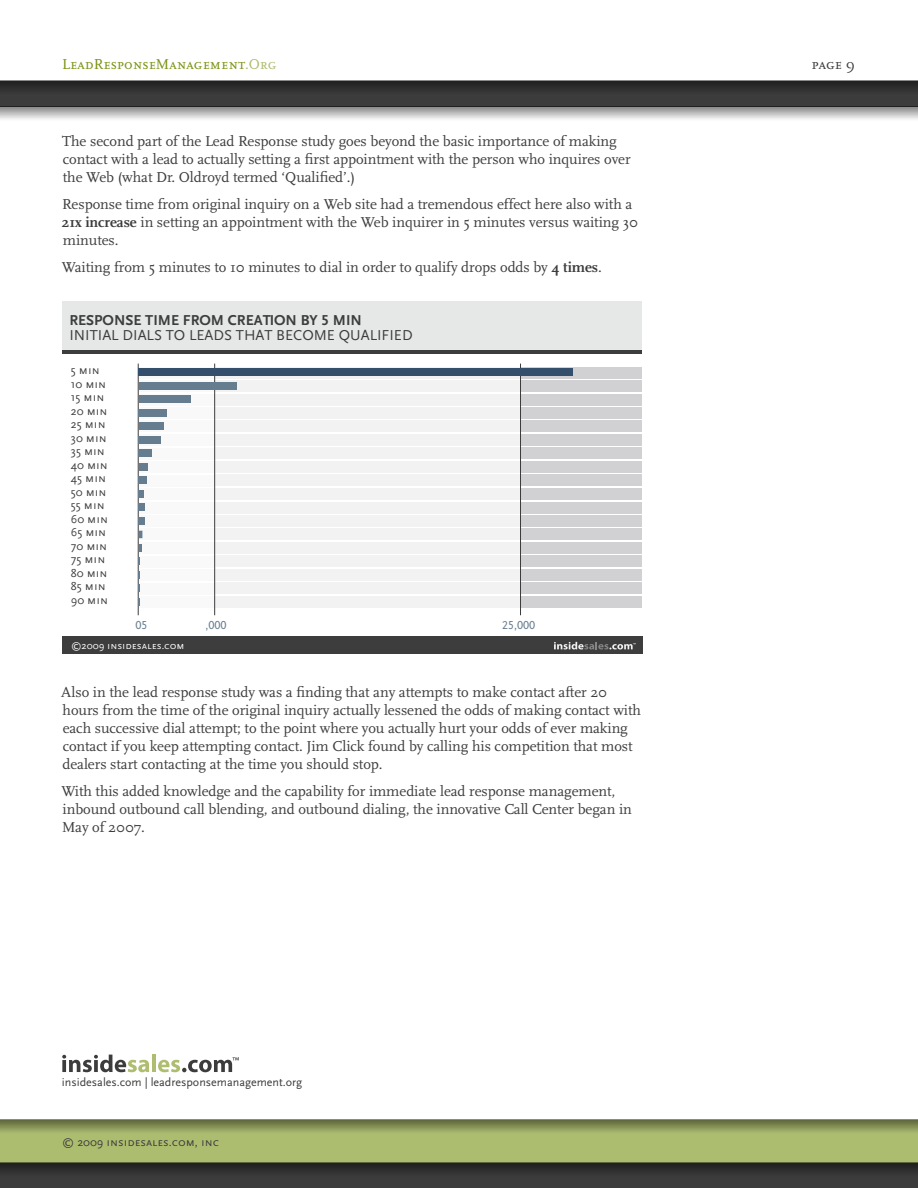
<style>
.page{position:relative;width:918px;height:1188px;background:#fff}
.page>*{position:absolute;margin:0;border:0;box-sizing:border-box;transform-origin:0 0}
.body_1{font:15px/18px "Scala";letter-spacing:-.005em;color:#3c3c3c}
.t1{font:15px "Scala Sans Caps";color:#3d3d3d}
.t2{font:700 15px "Scala Sans";color:#3d3d3d}
.t3{font:15px "Scala Caps";color:#799210}
.t4{font:15px "Scala Caps";color:#3c3c3c}
.t5{font:12px/13.5px "Scala Sans Caps";color:#3d3d3d}
.t6{font:12px "Scala Sans";color:#3c3c3c}
.t7{font:12px "Scala Sans Caps";color:#3c3c3c}
.t8{font:12px "Scala Sans Caps";color:#667d8f}
.t9{font:10.5px "Scala Sans Caps";color:#fff}
.s1{color:#aebd6f}
.s2{font-family:"Scala"}
.s3{font-weight:700}
.s4{font-family:"Scala Sans Figures"}
.s5{font-family:"Scala Sans"}
</style>
<div class="page">
<svg style="left:0;top:81px;width:918px;height:25px;background:#343434"></svg>
<div style="left:0;top:1162px;width:918px;height:26px;background:#3c3c3c"></div>
<svg style="left:0;top:1120px;width:918px;height:42px;background:#9fae67"></svg>
<img style="left:0;top:1162px;width:918px;height:10px">
<img style="left:0;top:106px;width:918px;height:13px">
<svg style="left:62px;top:1055px;width:87px;height:17px"></svg>
<hr style="left:152px;top:1055px;width:4px;height:17px;background:#aebd6f">
<svg style="left:158px;top:1057px;width:81px;height:15px"></svg>
<div style="left:63px;top:636px;width:580px;height:18px;background:#3d3d3d"></div>
<svg style="left:554px;top:642px;width:82px;height:7px"></svg>
<div style="left:520px;top:421px;width:122px;height:11px;background:#d1d1d4"></div>
<div style="left:520px;top:367px;width:122px;height:11px;background:#d1d1d4"></div>
<div style="left:520px;top:380px;width:122px;height:12px;background:#d1d1d4"></div>
<div style="left:520px;top:394px;width:122px;height:11px;background:#d1d1d4"></div>
<div style="left:520px;top:407px;width:122px;height:12px;background:#d1d1d4"></div>
<div style="left:520px;top:488px;width:122px;height:12px;background:#d1d1d4"></div>
<div style="left:520px;top:434px;width:122px;height:12px;background:#d1d1d4"></div>
<div style="left:520px;top:448px;width:122px;height:11px;background:#d1d1d4"></div>
<div style="left:520px;top:461px;width:122px;height:12px;background:#d1d1d4"></div>
<div style="left:520px;top:475px;width:122px;height:11px;background:#d1d1d4"></div>
<div style="left:520px;top:556px;width:122px;height:11px;background:#d1d1d4"></div>
<div style="left:520px;top:502px;width:122px;height:11px;background:#d1d1d4"></div>
<div style="left:520px;top:515px;width:122px;height:12px;background:#d1d1d4"></div>
<div style="left:520px;top:529px;width:122px;height:11px;background:#d1d1d4"></div>
<div style="left:520px;top:542px;width:122px;height:12px;background:#d1d1d4"></div>
<div style="left:520px;top:569px;width:122px;height:12px;background:#d1d1d4"></div>
<div style="left:520px;top:583px;width:122px;height:11px;background:#d1d1d4"></div>
<div style="left:520px;top:596px;width:122px;height:11px;background:#d1d1d4"></div>
<div style="left:138px;top:421px;width:77px;height:11px;background:#f9f9f9"></div>
<svg style="left:139px;top:368px;width:75px;height:1px"></svg>
<div style="left:138px;top:380px;width:77px;height:12px;background:#f9f9f9"></div>
<svg style="left:139px;top:395px;width:52px;height:8px"></svg>
<div style="left:138px;top:407px;width:77px;height:12px;background:#f9f9f9"></div>
<div style="left:138px;top:434px;width:77px;height:12px;background:#f9f9f9"></div>
<div style="left:138px;top:448px;width:77px;height:11px;background:#f9f9f9"></div>
<div style="left:138px;top:461px;width:77px;height:12px;background:#f9f9f9"></div>
<div style="left:138px;top:475px;width:77px;height:11px;background:#f9f9f9"></div>
<div style="left:138px;top:488px;width:77px;height:12px;background:#f9f9f9"></div>
<div style="left:138px;top:529px;width:77px;height:11px;background:#f9f9f9"></div>
<div style="left:138px;top:502px;width:77px;height:11px;background:#f9f9f9"></div>
<div style="left:138px;top:515px;width:77px;height:12px;background:#f9f9f9"></div>
<div style="left:138px;top:542px;width:77px;height:12px;background:#f9f9f9"></div>
<div style="left:138px;top:556px;width:77px;height:11px;background:#f9f9f9"></div>
<div style="left:138px;top:569px;width:77px;height:12px;background:#f9f9f9"></div>
<div style="left:138px;top:583px;width:77px;height:11px;background:#f9f9f9"></div>
<div style="left:138px;top:596px;width:77px;height:12px;background:#f9f9f9"></div>
<hr style="left:62px;top:350px;width:580px;height:4px;background:#3d3d3d">
<div style="left:215px;top:421px;width:305px;height:11px;background:#f2f2f2"></div>
<svg style="left:215px;top:367px;width:305px;height:11px"></svg>
<div style="left:215px;top:380px;width:305px;height:12px;background:#f2f2f2"></div>
<div style="left:215px;top:394px;width:305px;height:11px;background:#f2f2f2"></div>
<div style="left:215px;top:407px;width:305px;height:12px;background:#f2f2f2"></div>
<div style="left:215px;top:488px;width:305px;height:12px;background:#f2f2f2"></div>
<div style="left:215px;top:434px;width:305px;height:12px;background:#f2f2f2"></div>
<div style="left:215px;top:448px;width:305px;height:11px;background:#f2f2f2"></div>
<div style="left:215px;top:461px;width:305px;height:12px;background:#f2f2f2"></div>
<div style="left:215px;top:475px;width:305px;height:11px;background:#f2f2f2"></div>
<div style="left:215px;top:529px;width:305px;height:11px;background:#f2f2f2"></div>
<div style="left:215px;top:502px;width:305px;height:11px;background:#f2f2f2"></div>
<div style="left:215px;top:515px;width:305px;height:12px;background:#f2f2f2"></div>
<div style="left:215px;top:596px;width:305px;height:11px;background:#f2f2f2"></div>
<div style="left:215px;top:542px;width:305px;height:12px;background:#f2f2f2"></div>
<div style="left:215px;top:556px;width:305px;height:11px;background:#f2f2f2"></div>
<div style="left:215px;top:569px;width:305px;height:12px;background:#f2f2f2"></div>
<div style="left:215px;top:583px;width:305px;height:11px;background:#f2f2f2"></div>
<hr style="left:138px;top:364px;width:1px;height:251px;background:#3d3d3d">
<hr style="left:214px;top:364px;width:1px;height:251px;background:#3d3d3d">
<hr style="left:520px;top:364px;width:1px;height:251px;background:#3d3d3d">
<div style="left:62px;top:301px;width:580px;height:48px;background:#e6e8e8"></div>
<div style="left:139px;top:369px;width:434px;height:7px;background:#334f6b"></div>
<div style="left:139px;top:382px;width:98px;height:8px;background:#667d8f"></div>
<div style="left:139px;top:396px;width:51px;height:7px;background:#667d8f"></div>
<div style="left:139px;top:409px;width:28px;height:8px;background:#667d8f"></div>
<div style="left:139px;top:423px;width:25px;height:7px;background:#667d8f"></div>
<div style="left:139px;top:436px;width:22px;height:8px;background:#667d8f"></div>
<div style="left:139px;top:450px;width:13px;height:7px;background:#667d8f"></div>
<div style="left:139px;top:463px;width:9px;height:8px;background:#667d8f"></div>
<div style="left:139px;top:477px;width:8px;height:7px;background:#667d8f"></div>
<div style="left:139px;top:490px;width:5px;height:8px;background:#667d8f"></div>
<div style="left:139px;top:504px;width:6px;height:7px;background:#667d8f"></div>
<div style="left:139px;top:517px;width:6px;height:8px;background:#667d8f"></div>
<svg style="left:139px;top:531px;width:3px;height:7px"></svg>
<svg style="left:139px;top:544px;width:3px;height:8px"></svg>
<p class="t3" style="left:62px;top:56px;width:216px">LeadResponseManagement<span class="s1">.Org</span></p>
<p class="t4" style="left:811px;top:56px;width:45px">page <span class="s2">9</span></p>
<p class="body_1" style="left:62px;top:132px;width:570px">The second part of the Lead Response study goes beyond the basic importance of making contact with a lead to actually setting a first appointment with the person who inquires over the Web (what Dr. Oldroyd termed ‘Qualified’.)</p>
<p class="body_1" style="left:62px;top:195px;width:578px">Response time from original inquiry on a Web site had a tremendous effect here also with a<br><span class="s3">21x increase</span> in setting an appointment with the Web inquirer in 5 minutes versus waiting 30 minutes.</p>
<p class="body_1" style="left:62px;top:258px;width:542px">Waiting from 5 minutes to 10 minutes to dial in order to qualify drops odds by <span class="s3">4 times</span>.</p>
<p class="t2" style="left:69px;top:312px;width:294px">RESPONSE TIME FROM CREATION BY <span class="s4">5</span> MIN</p>
<p class="t1" style="left:69px;top:327px;width:345px">INITIAL DIALS TO LEADS THAT BECOME QUALIFIED</p>
<p class="t5" style="left:71px;top:364px;width:38px"><span class="s5">5</span> min<br><span class="s5">10</span> min<br><span class="s5">15</span> min<br><span class="s5">20</span> min</p>
<p class="t5" style="left:71px;top:431px;width:39px"><span class="s5">30</span> min<br><span class="s5">35</span> min<br><span class="s5">40</span> min<br><span class="s5">45</span> min<br><span class="s5">50</span> min<br><span class="s5">55</span> min<br><span class="s5">60</span> min<br><span class="s5">65</span> min<br><span class="s5">70</span> min<br><span class="s5">75</span> min<br><span class="s5">80</span> min<br><span class="s5">85</span> min<br><span class="s5">90</span> min</p>
<p class="t5" style="left:71px;top:418px;width:36px"><span class="s5">25</span> min</p>
<p class="t8" style="left:135px;top:619px;width:13px">05</p>
<p class="t8" style="left:205px;top:619px;width:23px">,000</p>
<p class="t8" style="left:502px;top:619px;width:35px">25,000</p>
<p class="t9" style="left:71px;top:640px;width:115px"><span class="s5">©2009</span> insidesales.com</p>
<p class="body_1" style="left:61px;top:683px;width:581px">Also in the lead response study was a finding that any attempts to make contact after 20 hours from the time of the original inquiry actually lessened the odds of making contact with each successive dial attempt; to the point where you actually hurt your odds of ever making contact if you keep attempting contact. Jim Click found by calling his competition that most dealers start contacting at the time you should stop.</p>
<p class="body_1" style="left:62px;top:782px;width:572px">With this added knowledge and the capability for immediate lead response management, inbound outbound call blending, and outbound dialing, the innovative Call Center began in<br>May of 2007.</p>
<p class="t6" style="left:62px;top:1076px;width:242px">insidesales.com | leadresponsemanagement.org</p>
<p class="t7" style="left:62px;top:1135px;width:158px"><span class="s5">© 2009</span> insidesales.com, inc</p>
</div>
